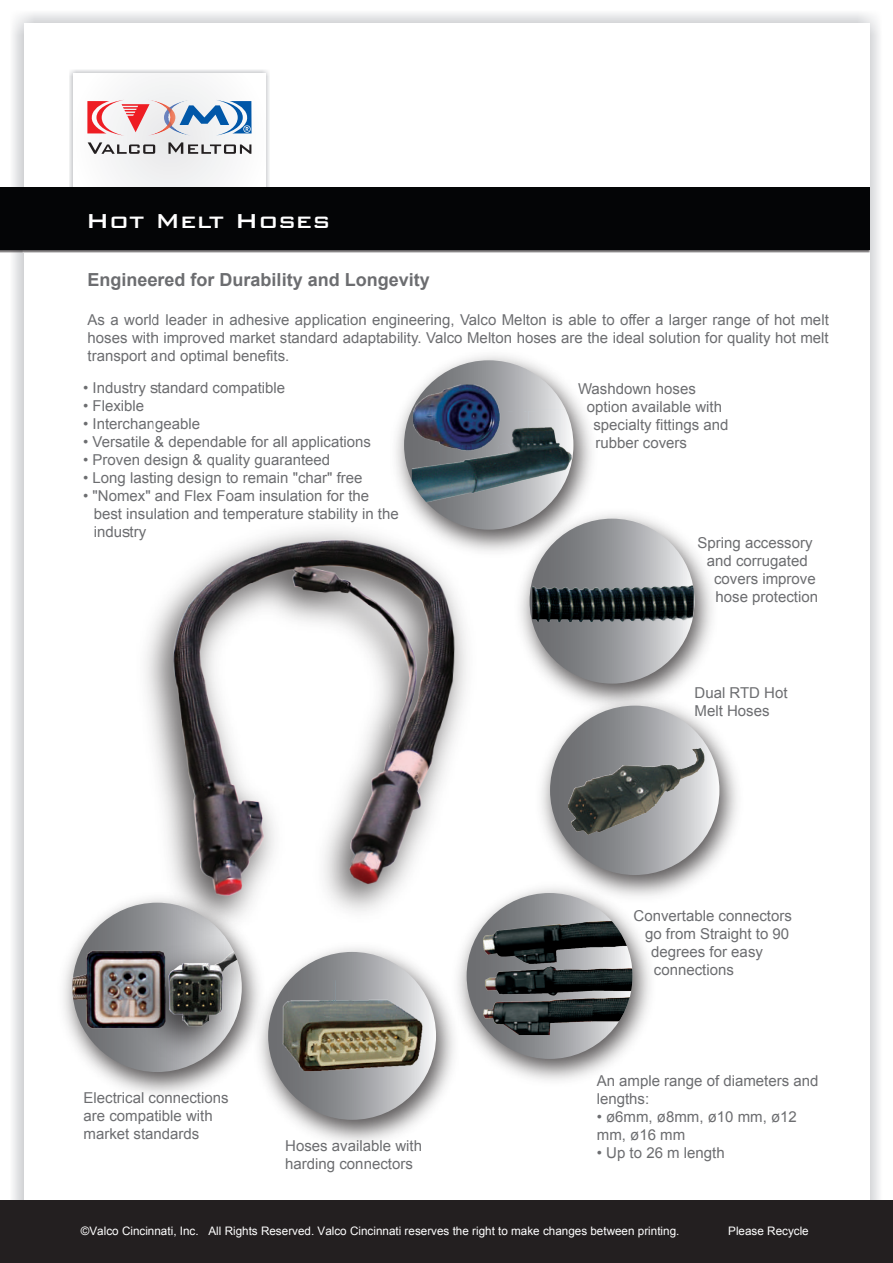
<style>
.page{position:relative;width:893px;height:1263px;background:#fff}
.page>*{position:absolute;margin:0;border:0;box-sizing:border-box;transform-origin:0 0}
.t1{font:500 27px "Bank Gothic BT";color:#fff}
.t2{font:700 18px "Arial";color:#6c6d70}
.t3{font:15px/18px "Arial";color:#6c6d70}
.t4{font:11.7px "Arial";color:#fff}
</style>
<div class="page">
<img style="left:11px;top:13px;width:868px;height:605px">
<div style="left:24px;top:24px;width:845px;height:1210px;background:#fff"></div>
<img style="left:70px;top:70px;width:199px;height:117px">
<div style="left:74px;top:73px;width:191px;height:132px;background:#f7f7f8"></div>
<div style="left:0;top:187px;width:869px;height:63px;background:#040506"></div>
<img style="left:175px;top:102px;width:5px;height:34px">
<img style="left:150px;top:100px;width:25px;height:36px">
<svg style="left:88px;top:142px;width:163px;height:12px"></svg>
<svg style="left:87px;top:100px;width:63px;height:36px"></svg>
<svg style="left:180px;top:100px;width:72px;height:36px"></svg>
<img style="left:735px;top:883px;width:158px;height:380px">
<img style="left:869px;top:414px;width:10px;height:469px">
<img style="left:153px;top:178px;width:681px;height:440px">
<svg style="left:404px;top:360px;width:169px;height:170px"></svg>
<img style="left:413px;top:384px;width:104px;height:26px">
<img style="left:412px;top:410px;width:161px;height:95px">
<img style="left:13px;top:618px;width:722px;height:645px">
<img style="left:0;top:718px;width:483px;height:545px">
<div style="left:72px;top:903px;width:170px;height:169px;background:#77787b;border-radius:85px"></div>
<img style="left:72px;top:945px;width:50px;height:84px">
<img style="left:122px;top:947px;width:120px;height:125px">
<img style="left:149px;top:947px;width:93px;height:94px">
<img style="left:528px;top:688px;width:223px;height:222px">
<svg style="left:550px;top:706px;width:169px;height:169px"></svg>
<img style="left:569px;top:749px;width:135px;height:86px">
<img style="left:129px;top:924px;width:358px;height:23px">
<img style="left:121px;top:509px;width:388px;height:415px">
<h1 class="t1" style="left:86px;top:206px;width:246px">Hot Melt Hoses</h1>
<p class="t2" style="left:88px;top:268px;width:344px">Engineered for Durability and Longevity</p>
<p class="t3" style="left:88px;top:311px;width:743px;text-align:justify">As a world leader in adhesive application engineering, Valco Melton is able to offer a larger range of hot melt hoses with improved market standard adaptability. Valco Melton hoses are the ideal solution for quality hot melt transport and optimal benefits.</p>
<p class="t3" style="left:83px;top:379px;width:204px">• Industry standard compatible</p>
<p class="t3" style="left:83px;top:397px;width:63px">• Flexible</p>
<p class="t3" style="left:83px;top:415px;width:118px">• Interchangeable</p>
<p class="t3" style="left:83px;top:433px;width:289px">• Versatile &amp; dependable for all applications</p>
<p class="t3" style="left:83px;top:451px;width:249px">• Proven design &amp; quality guaranteed</p>
<p class="t3" style="left:83px;top:469px;width:281px">• Long lasting design to remain "char" free</p>
<p class="t3" style="left:94px;top:487px;width:307px;text-indent:-10px">• "Nomex" and Flex Foam insulation for the best insulation and temperature stability in the industry</p>
<p class="t3" style="left:84px;top:1089px;width:147px">Electrical connections are compatible with market standards</p>
<p class="t3" style="left:285px;top:1137px;width:138px">Hoses available with harding connectors</p>
<p class="t3" style="left:578px;top:380px;width:119px">Washdown hoses</p>
<p class="t3" style="left:587px;top:398px;width:137px">option available with</p>
<p class="t3" style="left:593px;top:416px;width:137px">specialty fittings and</p>
<p class="t3" style="left:595px;top:434px;width:93px">rubber covers</p>
<p class="t3" style="left:697px;top:534px;width:117px">Spring accessory</p>
<p class="t3" style="left:707px;top:552px;width:102px">and corrugated</p>
<p class="t3" style="left:714px;top:570px;width:103px">covers improve</p>
<p class="t3" style="left:715px;top:588px;width:104px">hose protection</p>
<p class="t3" style="left:695px;top:684px;width:95px">Dual RTD Hot<br>Melt Hoses</p>
<p class="t3" style="left:633px;top:907px;width:160px">Convertable connectors</p>
<p class="t3" style="left:645px;top:925px;width:146px">go from Straight to 90</p>
<p class="t3" style="left:651px;top:943px;width:113px">degrees for easy</p>
<p class="t3" style="left:654px;top:961px;width:82px">connections</p>
<p class="t3" style="left:597px;top:1072px;width:223px">An ample range of diameters and lengths:</p>
<p class="t3" style="left:597px;top:1108px;width:202px">• ø6mm, ø8mm, ø10 mm, ø12 mm, ø16 mm</p>
<p class="t3" style="left:597px;top:1144px;width:129px">• Up to 26 m length</p>
<p class="t4" style="left:81px;top:1223px;width:600px">©Valco Cincinnati, Inc. All Rights Reserved. Valco Cincinnati reserves the right to make changes between printing.</p>
<p class="t4" style="left:728px;top:1223px;width:82px">Please Recycle</p>
</div>
